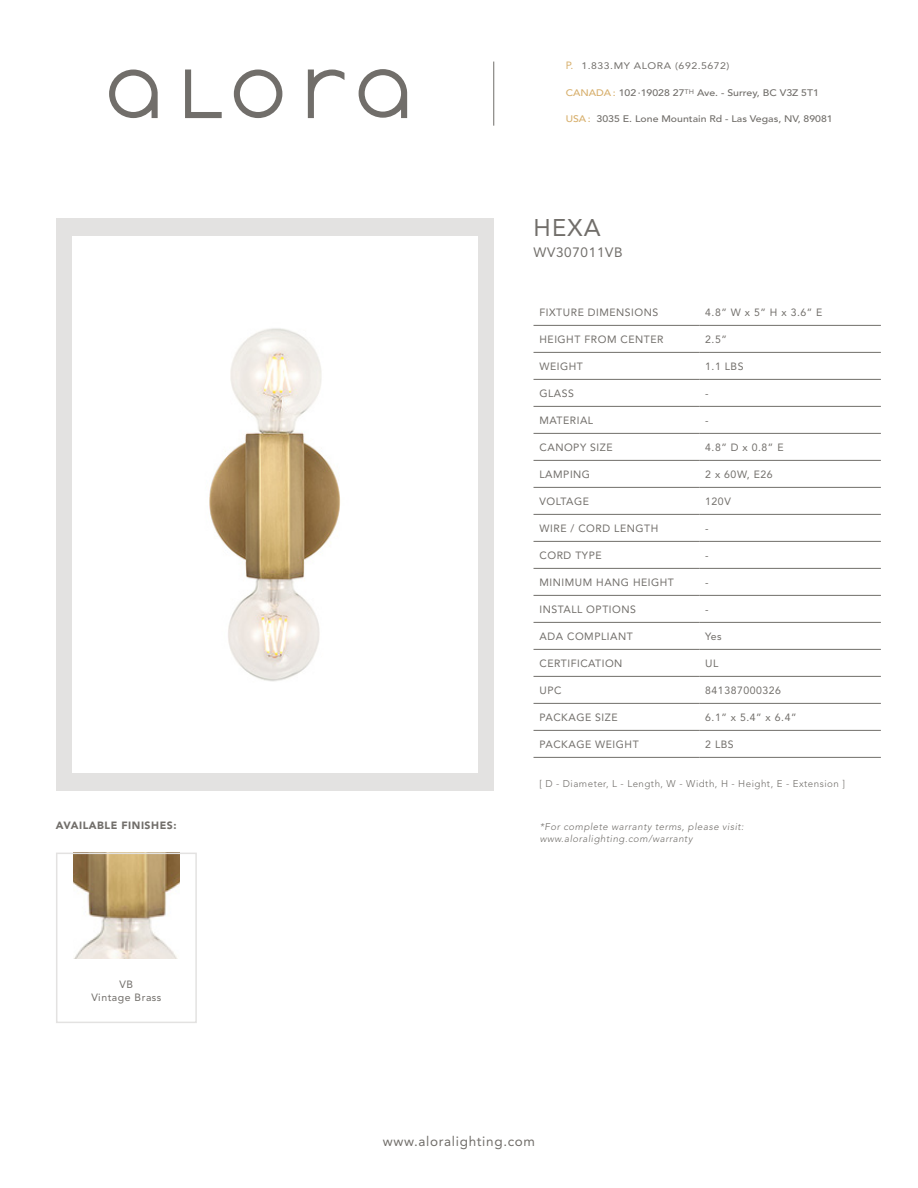
<style>
.page{position:relative;width:918px;height:1188px;background:#fff}
.page>*{position:absolute;margin:0;border:0;box-sizing:border-box;transform-origin:0 0}
.t1{font:24px "Avenir LT Std";color:#716e6a}
.t2{font:13.5px "Avenir LT Std";letter-spacing:.05em;color:#716e6a}
.t3{font:10.5px/12.6px "Avenir LT Std";letter-spacing:.05em;color:#716e6a;text-align:center}
.t4{font:900 10.5px "Avenir LT Std";letter-spacing:.05em;color:#716e6a}
.t5{font:italic 300 9.75px/11.7px "Avenir LT Std";letter-spacing:.05em;color:#716e6a}
.t6{font:300 9.75px "Avenir LT Std";letter-spacing:.05em;color:#716e6a}
.t7{font:500 9.45px "Avenir LT Std";color:#716e6a;scale:1.11 1}
.t8{font:9.45px "Avenir LT Std";letter-spacing:.05em;color:#716e6a;scale:1.11 1}
.s1{font-size:10.5px;color:#d7af6c}
.s2{color:#d7af6c}
</style>
<div class="page">
<hr style="left:534px;top:325px;width:165px;height:1px;background:#716e6a">
<hr style="left:699px;top:325px;width:182px;height:1px;background:#716e6a">
<hr style="left:534px;top:352px;width:165px;height:1px;background:#716e6a">
<hr style="left:699px;top:352px;width:182px;height:1px;background:#716e6a">
<hr style="left:534px;top:379px;width:165px;height:1px;background:#716e6a">
<hr style="left:699px;top:379px;width:182px;height:1px;background:#716e6a">
<hr style="left:534px;top:406px;width:165px;height:1px;background:#716e6a">
<hr style="left:699px;top:406px;width:182px;height:1px;background:#716e6a">
<hr style="left:534px;top:433px;width:165px;height:1px;background:#716e6a">
<hr style="left:699px;top:433px;width:182px;height:1px;background:#716e6a">
<hr style="left:534px;top:460px;width:165px;height:1px;background:#716e6a">
<hr style="left:699px;top:460px;width:182px;height:1px;background:#716e6a">
<hr style="left:534px;top:487px;width:165px;height:1px;background:#716e6a">
<hr style="left:699px;top:487px;width:182px;height:1px;background:#716e6a">
<hr style="left:534px;top:514px;width:165px;height:1px;background:#716e6a">
<hr style="left:699px;top:514px;width:182px;height:1px;background:#716e6a">
<hr style="left:534px;top:541px;width:165px;height:1px;background:#716e6a">
<hr style="left:699px;top:541px;width:182px;height:1px;background:#716e6a">
<hr style="left:534px;top:568px;width:165px;height:1px;background:#716e6a">
<hr style="left:699px;top:568px;width:182px;height:1px;background:#716e6a">
<hr style="left:534px;top:595px;width:165px;height:1px;background:#716e6a">
<hr style="left:699px;top:595px;width:182px;height:1px;background:#716e6a">
<hr style="left:534px;top:622px;width:165px;height:1px;background:#716e6a">
<hr style="left:699px;top:622px;width:182px;height:1px;background:#716e6a">
<hr style="left:534px;top:649px;width:165px;height:1px;background:#716e6a">
<hr style="left:699px;top:649px;width:182px;height:1px;background:#716e6a">
<hr style="left:534px;top:676px;width:165px;height:1px;background:#716e6a">
<hr style="left:699px;top:676px;width:182px;height:1px;background:#716e6a">
<hr style="left:534px;top:703px;width:165px;height:1px;background:#716e6a">
<hr style="left:699px;top:703px;width:182px;height:1px;background:#716e6a">
<hr style="left:534px;top:730px;width:165px;height:1px;background:#716e6a">
<hr style="left:699px;top:730px;width:182px;height:1px;background:#716e6a">
<hr style="left:534px;top:757px;width:165px;height:1px;background:#716e6a">
<hr style="left:699px;top:757px;width:182px;height:1px;background:#716e6a">
<svg style="left:234px;top:70px;width:48px;height:48px"></svg>
<svg style="left:185px;top:70px;width:37px;height:48px"></svg>
<svg style="left:109px;top:70px;width:49px;height:48px"></svg>
<svg style="left:308px;top:70px;width:36px;height:48px"></svg>
<svg style="left:359px;top:69px;width:48px;height:49px"></svg>
<div style="left:56px;top:218px;width:438px;height:573px;background:#e3e2e1"></div>
<img style="left:72px;top:236px;width:405px;height:537px">
<img style="left:73px;top:856px;width:106px;height:103px">
<hr style="left:493px;top:62px;width:1px;height:64px;background:#716e6a">
<div style="left:56px;top:853px;width:141px;height:170px;border:2px solid #e3e2e1"></div>
<p class="t4" style="left:56px;top:819px;width:122px">AVAILABLE FINISHES:</p>
<p class="t3" style="left:91px;top:979px;width:72px">VB<br>Vintage Brass</p>
<p class="t8" style="left:566px;top:60px;width:149px"><span class="s1">P.</span> 1.833.MY ALORA (692.5672)</p>
<p class="t7" style="left:566px;top:87px;width:230px"><span class="s2">CANADA :</span> 102 ∙19028 27<sup>th</sup> Ave. - Surrey, BC V3Z 5T1</p>
<p class="t7" style="left:566px;top:113px;width:242px"><span class="s2">USA :</span> 3035 E. Lone Mountain Rd - Las Vegas, NV, 89081</p>
<h1 class="t1" style="left:534px;top:214px;width:69px">HEXA</h1>
<p class="t2" style="left:534px;top:245px;width:91px">WV307011VB</p>
<p class="t3" style="left:540px;top:306px;width:120px">FIXTURE DIMENSIONS</p>
<p class="t3" style="left:705px;top:306px;width:119px">4.8” W x 5” H x 3.6” E</p>
<p class="t3" style="left:540px;top:333px;width:126px">HEIGHT FROM CENTER</p>
<p class="t3" style="left:705px;top:333px;width:23px">2.5”</p>
<p class="t3" style="left:540px;top:360px;width:45px">WEIGHT</p>
<p class="t3" style="left:705px;top:360px;width:40px">1.1 LBS</p>
<p class="t3" style="left:540px;top:387px;width:36px">GLASS</p>
<p class="t3" style="left:705px;top:387px;width:5px">-</p>
<p class="t3" style="left:540px;top:414px;width:55px">MATERIAL</p>
<p class="t3" style="left:705px;top:414px;width:5px">-</p>
<p class="t3" style="left:540px;top:441px;width:75px">CANOPY SIZE</p>
<p class="t3" style="left:705px;top:441px;width:80px">4.8” D x 0.8” E</p>
<p class="t3" style="left:540px;top:468px;width:52px">LAMPING</p>
<p class="t3" style="left:705px;top:468px;width:69px">2 x 60W, E26</p>
<p class="t3" style="left:540px;top:495px;width:51px">VOLTAGE</p>
<p class="t3" style="left:705px;top:495px;width:27px">120V</p>
<p class="t3" style="left:540px;top:522px;width:120px">WIRE / CORD LENGTH</p>
<p class="t3" style="left:705px;top:522px;width:5px">-</p>
<p class="t3" style="left:540px;top:549px;width:64px">CORD TYPE</p>
<p class="t3" style="left:705px;top:549px;width:5px">-</p>
<p class="t3" style="left:540px;top:576px;width:136px">MINIMUM HANG HEIGHT</p>
<p class="t3" style="left:705px;top:576px;width:5px">-</p>
<p class="t3" style="left:540px;top:603px;width:98px">INSTALL OPTIONS</p>
<p class="t3" style="left:705px;top:603px;width:5px">-</p>
<p class="t3" style="left:540px;top:630px;width:95px">ADA COMPLIANT</p>
<p class="t3" style="left:705px;top:630px;width:18px">Yes</p>
<p class="t3" style="left:540px;top:657px;width:84px">CERTIFICATION</p>
<p class="t3" style="left:705px;top:657px;width:15px">UL</p>
<p class="t3" style="left:540px;top:684px;width:24px">UPC</p>
<p class="t3" style="left:705px;top:684px;width:77px">841387000326</p>
<p class="t3" style="left:540px;top:711px;width:80px">PACKAGE SIZE</p>
<p class="t3" style="left:705px;top:711px;width:93px">6.1” x 5.4” x 6.4”</p>
<p class="t3" style="left:540px;top:738px;width:101px">PACKAGE WEIGHT</p>
<p class="t3" style="left:705px;top:738px;width:30px">2 LBS</p>
<p class="t6" style="left:539px;top:778px;width:307px">[ D - Diameter, L - Length, W - Width, H - Height, E - Extension ]</p>
<p class="t5" style="left:540px;top:821px;width:206px">*For complete warranty terms, please visit: www.aloralighting.com/warranty</p>
<p class="t2" style="left:383px;top:1134px;width:154px">www.aloralighting.com</p>
</div>
